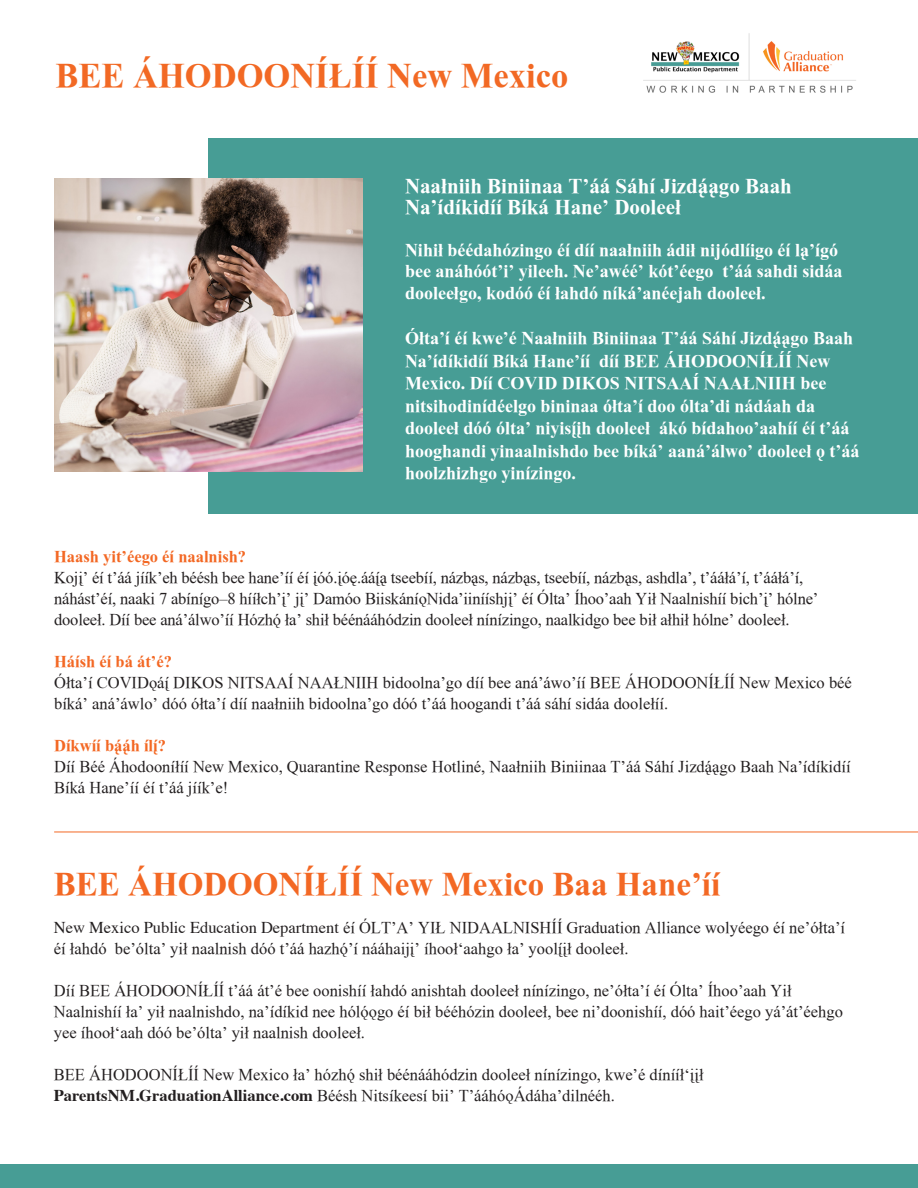
<style>
.page{position:relative;width:918px;height:1188px;background:#fff}
.page>*{position:absolute;margin:0;border:0;box-sizing:border-box;transform-origin:0 0}
.t1{font:700 34.5px "Times New Roman Navajo";color:#f26924}
.t2{font:700 33px "Times New Roman Navajo";color:#f36824}
.t3{font:700 21px/21px "Times New Roman Navajo";color:#fff}
.t4{font:700 18px/22.5px "Times New Roman Navajo";color:#fff}
.t5{font:16.5px/21px "Times New Roman Navajo";color:#231f20}
.t6{font:700 16.5px "Times New Roman Navajo";color:#f36824}
.s1{font-family:"Times New Roman"}
.s2{font-family:"Times"}
.s3{font-family:"Times";font-weight:700}
</style>
<div class="page">
<div style="left:0;top:1164px;width:918px;height:24px;background:#479d95"></div>
<div style="left:208px;top:138px;width:710px;height:376px;background:#479d95"></div>
<img style="left:54px;top:179px;width:308px;height:292px">
<hr style="left:54px;top:832px;width:864px;height:1px;background:#f36824">
<img style="left:643px;top:33px;width:213px;height:60px">
<p class="t1" style="left:56px;top:52px;width:514px">BEE !HODOON&amp;{&amp;&amp; New Mexico</p>
<p class="t3" style="left:405px;top:174px;width:388px">Naa[niih Biniinaa T’11 S1h7 Jizd32go Baah<br>Na’7d7kid77 B7k1 Hane’ Doolee[</p>
<p class="t4" style="left:405px;top:238px;width:439px;line-height:21.8px">Nihi[ b44dah0zingo 47 d77 naa[niih 1di[ nij0dl7igo 47 l2’7g0 bee an1h00t’i’ yileeh. Ne’aw44’ k0t’4ego t’11 sahdi sid1a doolee[go, kod00 47 [ahd0 n7k1’an4ejah doolee[.</p>
<p class="t4" style="left:405px;top:326px;width:456px">)[ta’7 47 kwe’4 Naa[niih Biniinaa T’11 S1h7 Jizd32go Baah Na’7d7kid77 B7k1 Hane’77 d77 BEE !HODOON&amp;{&amp;&amp; New Mexico. D77 COVID DIKOS NITSAA&amp; NAA{NIIH bee nitsihodin7d4elgo bininaa 0[ta’7 doo 0lta’di n1d1ah da doolee[ d00 0lta’ niyis98h doolee[ 1k0 b7dahoo’aah77 47 t’11 hooghandi yinaalnishdo bee b7k1’ aan1’1lwo’ doolee[ - t’11 hoolzhizhgo yin7zingo.</p>
<p class="t6" style="left:54px;top:546px;width:194px">Haash yit’4ego 47 naalnish?</p>
<p class="t5" style="left:54px;top:567px;width:766px">Koj8’ 47 t’11 j77k’eh b44sh bee hane’77 47 800.805.1192 tseeb77, n1zb2s, n1zb2s, tseeb77, n1zb2s, ashdla’, t’11[1’7, t’11[1’7, n1h1st’47, naaki <span class="s1">7</span> ab7n7go–<span class="s1">8</span> h77[ch’8’ j8’ Dam0o Biisk1n7-Nida’iin77shj8’ 47 )lta’ &amp;hoo’aah Yi[ Naalnish77 bich’8’ h0lne’ doolee[. D77 bee an1’1lwo’77 H0zh= [a’ shi[ b44n11h0dzin doolee[ n7n7zingo, naalkidgo bee bi[ a[hi[ h0lne’ doolee[.</p>
<p class="t6" style="left:54px;top:651px;width:119px">H17sh 47 b1 1t’4?</p>
<p class="t5" style="left:54px;top:672px;width:799px">)[ta’7 COVID-19 DIKOS NITSAA&amp; NAA{NIIH bidoolna’go d77 bee an1’1wo’77 BEE !HODOON&amp;{&amp;&amp; New Mexico b44 b7k1’ an1’1wlo’ d00 0[ta’7 d77 naa[niih bidoolna’go d00 t’11 hoogandi t’11 s1h7 sid1a doole[77.</p>
<p class="t6" style="left:54px;top:735px;width:113px">D7kw77 b33h 7l9?</p>
<p class="t5" style="left:54px;top:756px;width:798px">D77 B44 !hodoon7[77 New Mexico, Quarantine Response Hotlin4, Naa[niih Biniinaa T’11 S1h7 Jizd32go Baah Na’7d7kid77<br>B7k1 Hane’77 47 t’11 j77k’e<span class="s1">!</span></p>
<p class="t2" style="left:54px;top:861px;width:668px">BEE !HODOON&amp;{&amp;&amp; New Mexico Baa Hane’77</p>
<p class="t5" style="left:54px;top:916px;width:793px"><span class="s2">New Mexico Public Education Department</span> 47 )LT’A’ YI{ NIDAALNISH&amp;&amp; Graduation Alliance woly4ego 47 ne’0[ta’7<br>47 [ahd0 be’0lta’ yi[ naalnish d00 t’11 hazh=’7 n11haij8’ 7hoo[‘aahgo [a’ yool98[ doolee[.</p>
<p class="t5" style="left:54px;top:979px;width:791px">D77 BEE !HODOON&amp;{&amp;&amp; t’11 1t’4 bee oonish77 [ahd0 anishtah doolee[ n7n7zingo, ne’0[ta’7 47 )lta’ &amp;hoo’aah Yi[<br>Naalnish77 [a’ yi[ naalnishdo, na’7d7kid nee h0l=-go 47 bi[ b44h0zin doolee[, bee ni’doonish77, d00 hait’4ego y1’1t’4ehgo yee 7hoo[‘aah d00 be’0lta’ yi[ naalnish doolee[.</p>
<p class="t5" style="left:54px;top:1063px;width:651px">BEE !HODOON&amp;{&amp;&amp; New Mexico [a’ h0zh= shi[ b44n11h0dzin doolee[ n7n7zingo, kwe’4 d7n77[‘88[<br><span class="s3">ParentsNM.GraduationAlliance.com</span> B44sh Nits7kees7 bii’ T’11h0-!d1ha’diln44h.</p>
</div>
